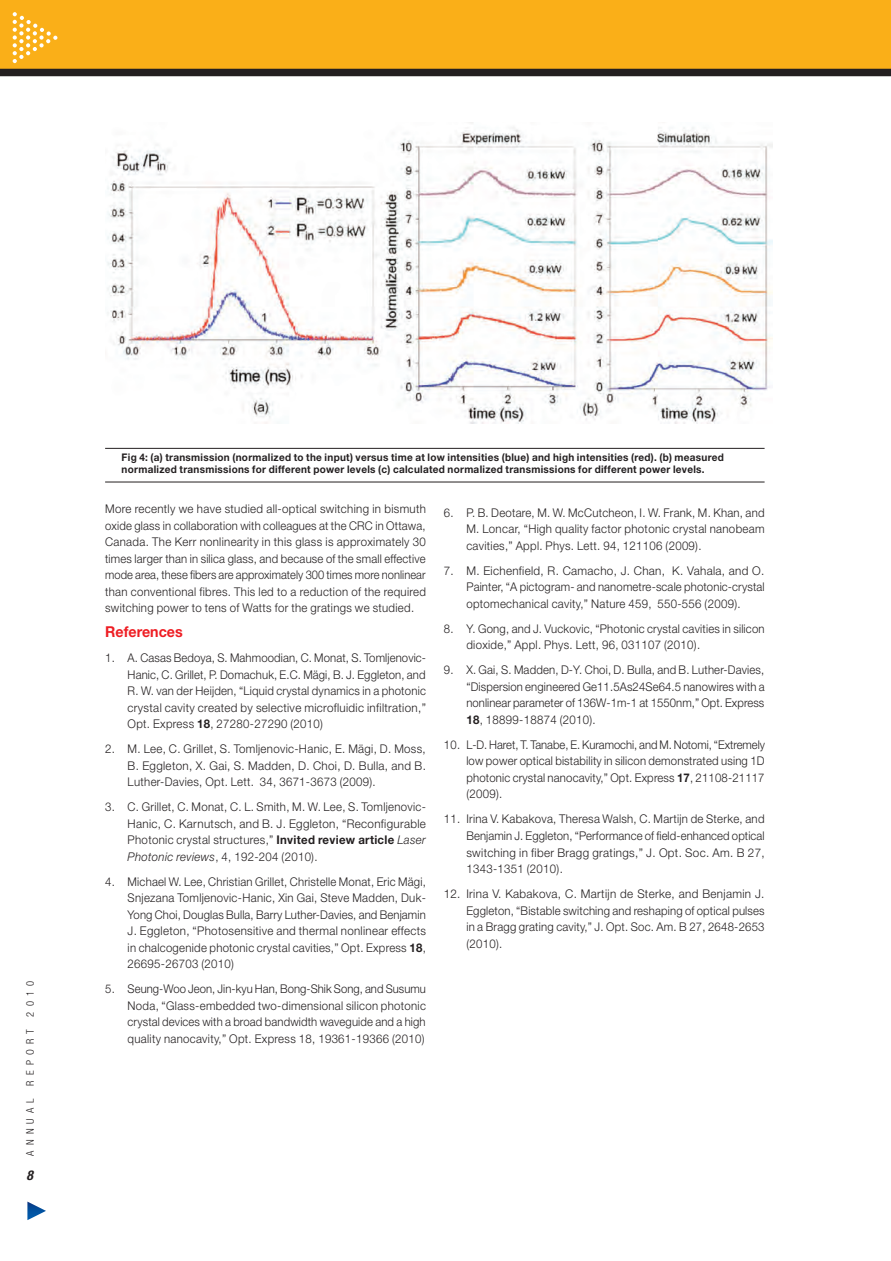
<style>
.page{position:relative;width:891px;height:1261px;background:#fff}
.page>*{position:absolute;margin:0;border:0;box-sizing:border-box;transform-origin:0 0}
.A_heads{font:700 15px "Helvetica Neue";letter-spacing:.005em;color:#ee1d23;scale:.95 1}
.t1{font:italic 700 condensed 13.5px "Helvetica Neue";color:#231f20}
.references{font:300 12px/16.5px "Helvetica Neue";letter-spacing:.03em;color:#231f20;text-align:justify;scale:.95 1}
.references-2{font:300 12px/16.5px "Helvetica Neue";letter-spacing:.03em;color:#231f20;text-align:justify;scale:.94 1}
.main_body{font:300 12px/16.5px "Helvetica Neue";letter-spacing:.03em;color:#231f20;text-align:justify;scale:.96 1}
.references-3{font:300 12px/16.5px "Helvetica Neue";letter-spacing:.03em;color:#231f20;text-align:justify}
.references-4{font:300 12px/16.5px "Helvetica Neue";letter-spacing:.03em;color:#231f20;text-align:justify;scale:.93 1}
.references-5{font:300 12px/16.5px "Helvetica Neue";letter-spacing:.03em;color:#231f20;text-align:justify;scale:.96 1}
.t2{font:700 10.5px/12px "Helvetica Neue";letter-spacing:.03em;color:#231f20;scale:.95 1}
.t3{font:300 condensed 10.5px "Helvetica Neue";letter-spacing:.5em;color:#231f20}
.s1{font-weight:700}
.s2{font-style:italic}
</style>
<div class="page">
<div style="left:0;top:0;width:890px;height:71px;background:#faaf18"></div>
<svg style="left:12px;top:12px;width:46px;height:52px"></svg>
<img style="left:107px;top:122px;width:665px;height:301px">
<hr style="left:105px;top:448px;width:659px;height:1px;background:#231f20">
<hr style="left:105px;top:482px;width:659px;height:1px;background:#231f20">
<svg style="left:27px;top:1201px;width:19px;height:19px"></svg>
<div style="left:0;top:69px;width:890px;height:7px;background:#231f20"></div>
<p class="t3" style="left:24px;top:1155px;width:177px;rotate:-90deg">ANNUAL REPORT 2010</p>
<p class="t1" style="left:27px;top:1166px;width:8px">8</p>
<p class="t2" style="left:122px;top:451px;width:635px">Fig 4: (a) transmission (normalized to the input) versus time at low intensities (blue) and high intensities (red). (b) measured normalized transmissions for different power levels (c) calculated normalized transmissions for different power levels.</p>
<p class="main_body" style="left:105px;top:500px;width:336px">More recently we have studied all-optical switching in bismuth oxide glass in collaboration with colleagues at the CRC in Ottawa, Canada. The Kerr nonlinearity in this glass is approximately 30 times larger than in silica glass, and because of the small effective mode area, these fibers are approximately 300 times more nonlinear than conventional fibres. This led to a reduction of the required switching power to tens of Watts for the gratings we studied.</p>
<p class="A_heads" style="left:105px;top:622px;width:83px">References</p>
<p class="references-2" style="left:128px;top:649px;width:319px;text-indent:-22px">1. A. Casas Bedoya, S. Mahmoodian, C. Monat, S. Tomljenovic-Hanic, C. Grillet, P. Domachuk, E.C. Mägi, B. J. Eggleton, and R. W. van der Heijden, “Liquid crystal dynamics in a photonic crystal cavity created by selective microfluidic infiltration,” Opt. Express <span class="s1">18</span>, 27280-27290 (2010)</p>
<p class="references-5" style="left:128px;top:740px;width:312px;text-indent:-22px">2. M. Lee, C. Grillet, S. Tomljenovic-Hanic, E. Mägi, D. Moss, B. Eggleton, X. Gai, S. Madden, D. Choi, D. Bulla, and B.<br>Luther-Davies, Opt. Lett. 34, 3671-3673 (2009).</p>
<p class="references" style="left:128px;top:798px;width:315px;text-indent:-22px">3. C. Grillet, C. Monat, C. L. Smith, M. W. Lee, S. Tomljenovic-Hanic, C. Karnutsch, and B. J. Eggleton, “Reconfigurable Photonic crystal structures,” <span class="s1">Invited review article</span> <span class="s2">Laser Photonic reviews</span>, 4, 192-204 (2010).</p>
<p class="references" style="left:128px;top:873px;width:315px;text-indent:-22px">4. Michael W. Lee, Christian Grillet, Christelle Monat, Eric Mägi, Snjezana Tomljenovic-Hanic, Xin Gai, Steve Madden, Duk-Yong Choi, Douglas Bulla, Barry Luther-Davies, and Benjamin J. Eggleton, “Photosensitive and thermal nonlinear effects in chalcogenide photonic crystal cavities,” Opt. Express <span class="s1">18</span>, 26695-26703 (2010)</p>
<p class="references-2" style="left:128px;top:980px;width:319px;text-indent:-22px">5. Seung-Woo Jeon, Jin-kyu Han, Bong-Shik Song, and Susumu Noda, “Glass-embedded two-dimensional silicon photonic crystal devices with a broad bandwidth waveguide and a high quality nanocavity,” Opt. Express 18, 19361-19366 (2010)</p>
<p class="references" style="left:466px;top:504px;width:315px;text-indent:-22px">6. P. B. Deotare, M. W. McCutcheon, I. W. Frank, M. Khan, and M. Loncar, “High quality factor photonic crystal nanobeam cavities,” Appl. Phys. Lett. 94, 121106 (2009).</p>
<p class="references-3" style="left:466px;top:562px;width:300px;text-indent:-22px">7. M. Eichenfield, R. Camacho, J. Chan, K. Vahala, and O.<br>Painter, “A pictogram- and nanometre-scale photonic-crystal optomechanical cavity,” Nature 459, 550-556 (2009).</p>
<p class="references" style="left:466px;top:620px;width:315px;text-indent:-22px">8. Y. Gong, and J. Vuckovic, “Photonic crystal cavities in silicon dioxide,” Appl. Phys. Lett, 96, 031107 (2010).</p>
<p class="references-2" style="left:466px;top:661px;width:319px;text-indent:-22px">9. X. Gai, S. Madden, D-Y. Choi, D. Bulla, and B. Luther-Davies, “Dispersion engineered Ge11.5As24Se64.5 nanowires with a nonlinear parameter of 136W-1m-1 at 1550nm,” Opt. Express <span class="s1">18</span>, 18899-18874 (2010).</p>
<p class="references-4" style="left:466px;top:736px;width:322px;text-indent:-22px">10. L-D. Haret, T. Tanabe, E. Kuramochi, and M. Notomi, “Extremely low power optical bistability in silicon demonstrated using 1D photonic crystal nanocavity,” Opt. Express <span class="s1">17</span>, 21108-21117 (2009).</p>
<p class="references" style="left:466px;top:810px;width:315px;text-indent:-22px">11. Irina V. Kabakova, Theresa Walsh, C. Martijn de Sterke, and Benjamin J. Eggleton, “Performance of field-enhanced optical switching in fiber Bragg gratings,” J. Opt. Soc. Am. B 27, 1343-1351 (2010).</p>
<p class="references-3" style="left:466px;top:885px;width:300px;text-indent:-22px">12. Irina V. Kabakova, C. Martijn de Sterke, and Benjamin J.<br>Eggleton, “Bistable switching and reshaping of optical pulses in a Bragg grating cavity,” J. Opt. Soc. Am. B 27, 2648-2653 (2010).</p>
</div>
